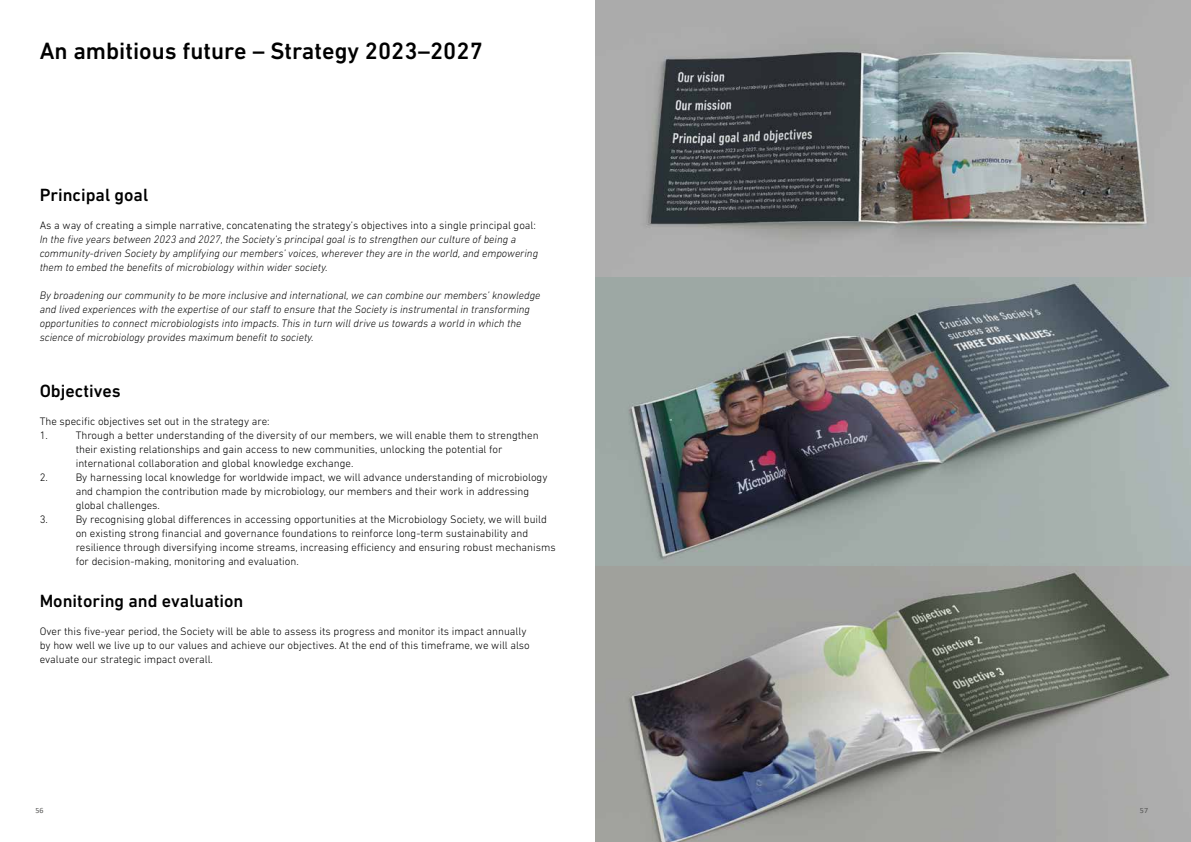
<style>
.page{position:relative;width:1191px;height:842px;background:#fff}
.page>*{position:absolute;margin:0;border:0;box-sizing:border-box;transform-origin:0 0}
.t1{font:500 24px "DIN Next LT Pro";color:#000}
.t2{font:500 18px "DIN Next LT Pro";color:#000}
.t3{font:300 11px/14px "DIN Next LT Pro";color:#000}
.t4{font:italic 300 11px/14px "DIN Next LT Pro";color:#000}
.t5{font:8px "Calibri";color:#575756}
</style>
<div class="page">
<img style="left:595px;top:0;width:596px;height:842px">
<h1 class="t1" style="left:40px;top:37px;width:444px">An ambitious future – Strategy 2023–2027</h1>
<h2 class="t2" style="left:40px;top:185px;width:110px">Principal goal</h2>
<p class="t3" style="left:40px;top:218px;width:498px">As a way of creating a simple narrative, concatenating the strategy’s objectives into a single principal goal:</p>
<p class="t4" style="left:40px;top:232px;width:500px">In the five years between 2023 and 2027, the Society’s principal goal is to strengthen our culture of being a community-driven Society by amplifying our members’ voices, wherever they are in the world, and empowering them to embed the benefits of microbiology within wider society.</p>
<p class="t4" style="left:40px;top:288px;width:502px">By broadening our community to be more inclusive and international, we can combine our members’ knowledge and lived experiences with the expertise of our staff to ensure that the Society is instrumental in transforming opportunities to connect microbiologists into impacts. This in turn will drive us towards a world in which the science of microbiology provides maximum benefit to society.</p>
<h2 class="t2" style="left:40px;top:381px;width:83px">Objectives</h2>
<p class="t3" style="left:40px;top:414px;width:231px">The specific objectives set out in the strategy are:<br>1.</p>
<p class="t3" style="left:76px;top:428px;width:464px">Through a better understanding of the diversity of our members, we will enable them to strengthen their existing relationships and gain access to new communities, unlocking the potential for international collaboration and global knowledge exchange.</p>
<p class="t3" style="left:40px;top:470px;width:10px">2.</p>
<p class="t3" style="left:76px;top:470px;width:473px">By harnessing local knowledge for worldwide impact, we will advance understanding of microbiology and champion the contribution made by microbiology, our members and their work in addressing global challenges.</p>
<p class="t3" style="left:40px;top:512px;width:10px">3.</p>
<p class="t3" style="left:76px;top:512px;width:481px">By recognising global differences in accessing opportunities at the Microbiology Society, we will build on existing strong financial and governance foundations to reinforce long-term sustainability and resilience through diversifying income streams, increasing efficiency and ensuring robust mechanisms for decision-making, monitoring and evaluation.</p>
<h2 class="t2" style="left:40px;top:591px;width:205px">Monitoring and evaluation</h2>
<p class="t3" style="left:40px;top:624px;width:492px">Over this five-year period, the Society will be able to assess its progress and monitor its impact annually by how well we live up to our values and achieve our objectives. At the end of this timeframe, we will also evaluate our strategic impact overall.</p>
<p class="t5" style="left:36px;top:805px;width:10px">56</p>
<p class="t5" style="left:1140px;top:805px;width:10px">57</p>
</div>
